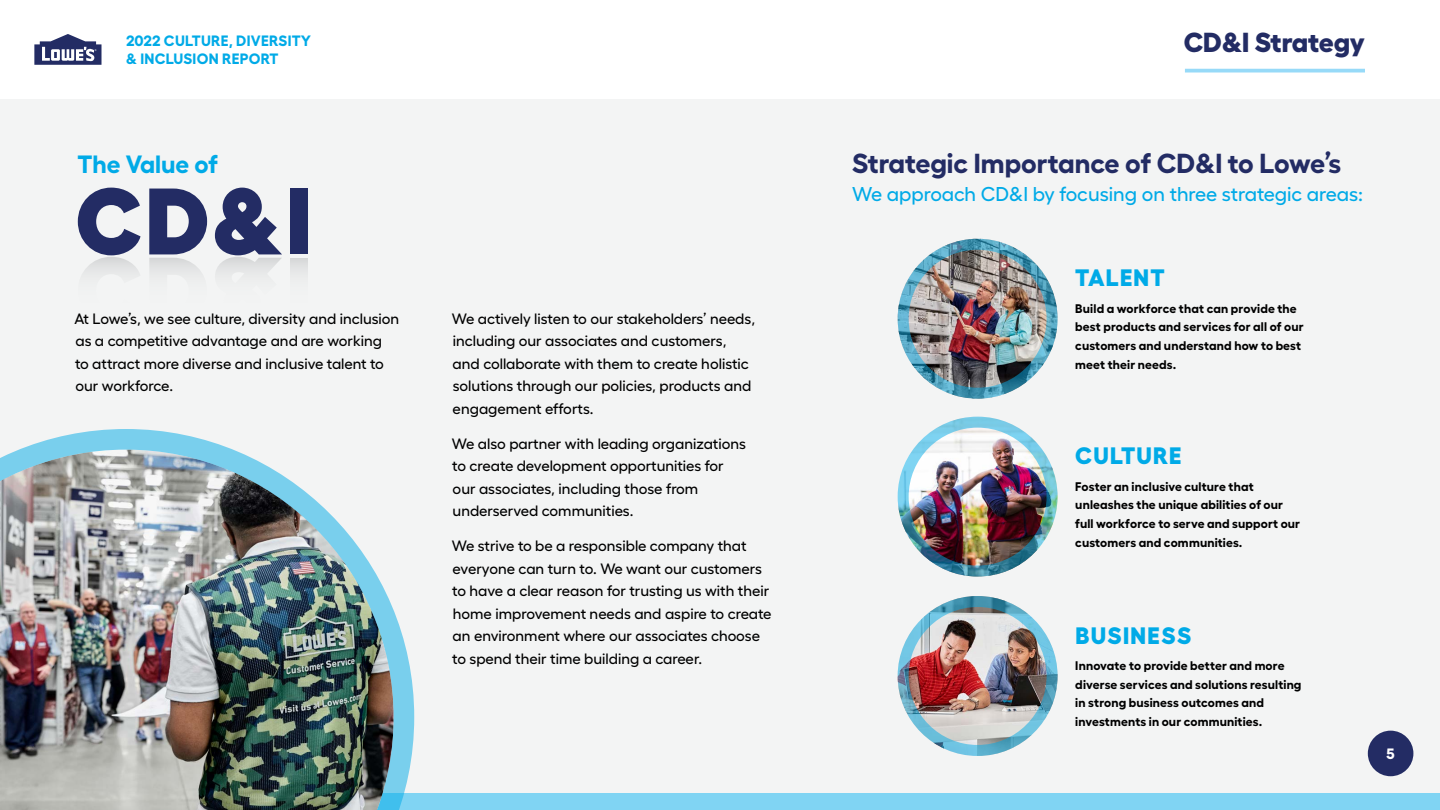
<style>
.page{position:relative;width:1440px;height:810px;background:#fff}
.page>*{position:absolute;margin:0;border:0;box-sizing:border-box;transform-origin:0 0}
.t1{font:900 94.12px "Fellix";color:#232c64}
.t2{font:700 27.5px "Fellix";letter-spacing:-.005em;color:#232c64}
.t3{font:800 27.5px "Fellix";letter-spacing:-.005em;color:#232c64}
.t4{font:700 25px "Fellix";color:#00aae7}
.t5{font:800 23.75px "Fellix";letter-spacing:.05em;color:#00aae7}
.t6{font:500 20px "Fellix";color:#00aae7}
.t7{font:500 15px/22.5px "Fellix";color:#000}
.t8{font:700 15px/18.8px "Fellix";letter-spacing:.02em;color:#00aae7}
.t9{font:700 15px "Fellix";color:#fff}
.t10{font:700 12.5px/18.8px "Fellix";letter-spacing:.01em;color:#000}
</style>
<div class="page">
<div style="left:0;top:792px;width:1440px;height:18px;background:#80d4f3"></div>
<div style="left:0;top:99px;width:1440px;height:693px;background:#f3f4f4"></div>
<div style="left:1368px;top:731px;width:45px;height:45px;background:#232c64;border-radius:50%"></div>
<svg style="left:1185px;top:69px;width:180px;height:4px"></svg>
<svg style="left:34px;top:34px;width:68px;height:31px"></svg>
<img style="left:0;top:429px;width:414px;height:381px">
<img style="left:898px;top:239px;width:160px;height:160px;border-radius:80px">
<div style="left:898px;top:239px;width:160px;height:160px;border:11px solid #00aae7;border-radius:50%"></div>
<img style="left:898px;top:417px;width:160px;height:160px;border-radius:80px">
<div style="left:898px;top:417px;width:160px;height:160px;border:11px solid #00aae7;border-radius:50%"></div>
<img style="left:898px;top:596px;width:160px;height:160px;border-radius:80px">
<div style="left:898px;top:596px;width:160px;height:160px;border:11px solid #00aae7;border-radius:50%"></div>
<p class="t8" style="left:126px;top:29px;width:187px">2022 CULTURE, DIVERSITY &amp; INCLUSION REPORT</p>
<h2 class="t3" style="left:1184px;top:20px;width:183px">CD&amp;I Strategy</h2>
<h3 class="t4" style="left:78px;top:144px;width:142px">The Value of</h3>
<h3 class="t1" style="left:75px;top:143px;width:237px">CD&amp;I</h3>
<p class="t7" style="left:74px;top:306px;width:327px">At Lowe’s, we see culture, diversity and inclusion as a competitive advantage and are working<br>to attract more diverse and inclusive talent to our workforce.</p>
<p class="t7" style="left:452px;top:306px;width:305px">We actively listen to our stakeholders’ needs, including our associates and customers, and collaborate with them to create holistic solutions through our policies, products and engagement efforts.</p>
<p class="t7" style="left:452px;top:431px;width:296px">We also partner with leading organizations to create development opportunities for our associates, including those from underserved communities.</p>
<p class="t7" style="left:452px;top:533px;width:321px">We strive to be a responsible company that everyone can turn to. We want our customers to have a clear reason for trusting us with their home improvement needs and aspire to create an environment where our associates choose to spend their time building a career.</p>
<h3 class="t2" style="left:852px;top:142px;width:491px">Strategic Importance of CD&amp;I to Lowe’s</h3>
<p class="t6" style="left:852px;top:178px;width:512px">We approach CD&amp;I by focusing on three strategic areas:</p>
<h4 class="t5" style="left:1075px;top:259px;width:91px">TALENT</h4>
<p class="t10" style="left:1075px;top:297px;width:230px">Build a workforce that can provide the best products and services for all of our customers and understand how to best meet their needs.</p>
<h4 class="t5" style="left:1075px;top:436px;width:108px">CULTURE</h4>
<p class="t10" style="left:1075px;top:475px;width:226px">Foster an inclusive culture that unleashes the unique abilities of our full workforce to serve and support our customers and communities.</p>
<h4 class="t5" style="left:1075px;top:616px;width:117px">BUSINESS</h4>
<p class="t10" style="left:1075px;top:655px;width:228px">Innovate to provide better and more diverse services and solutions resulting in strong business outcomes and investments in our communities.</p>
<p class="t9" style="left:1387px;top:742px;width:10px">5</p>
</div>
